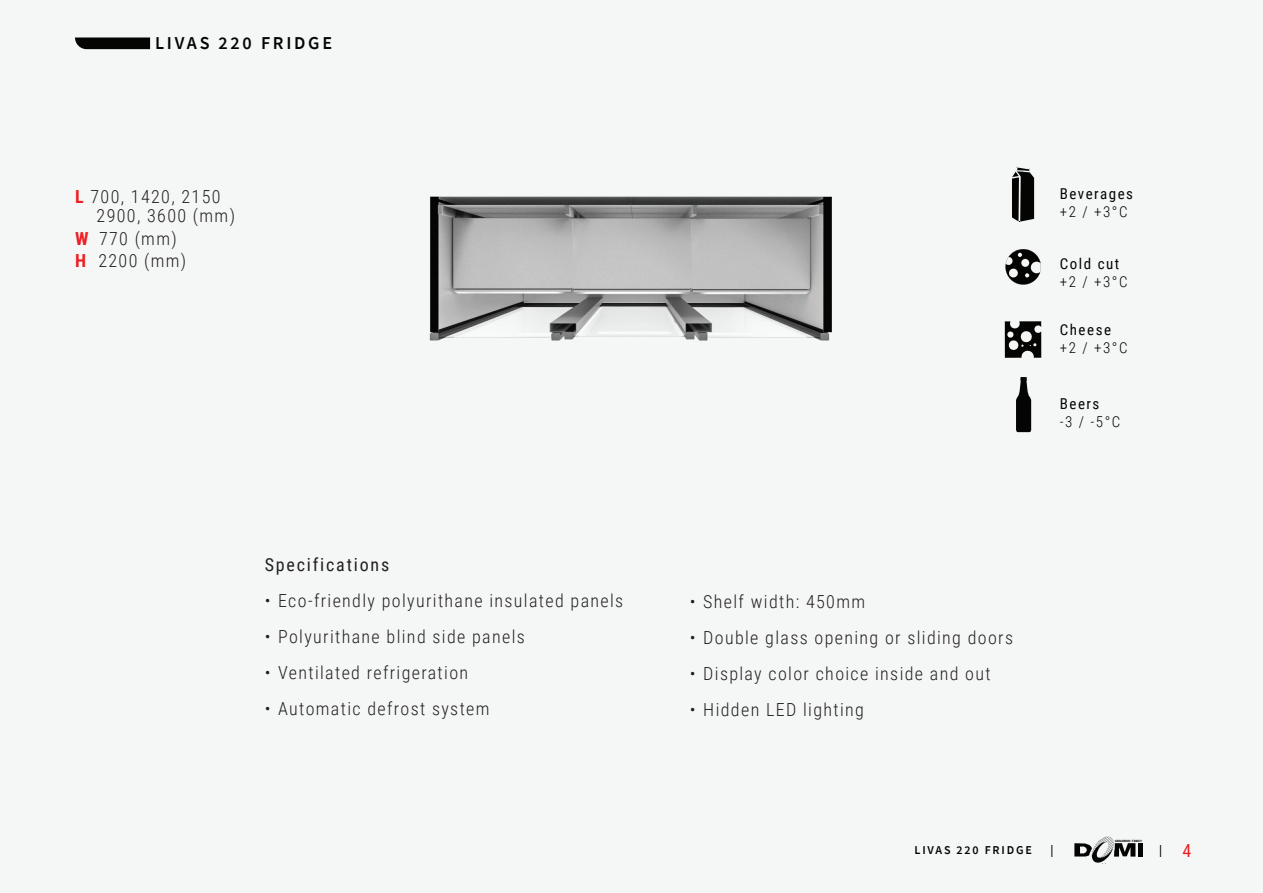
<style>
.page{position:relative;width:1263px;height:893px;background:#f5f7f7}
.page>*{position:absolute;margin:0;border:0;box-sizing:border-box;transform-origin:0 0}
.t1{font:600 18.15px "Source Sans Pro";letter-spacing:.15em;color:#040503}
.t2{font:300 18px/19.5px "Roboto Condensed";letter-spacing:.075em;color:#231f20}
.t3{font:18px "Roboto Condensed";letter-spacing:.1em;color:#231f20}
.t4{font:18px "Roboto Condensed";color:#ee1f23}
.t5{font:300 15px "Roboto Condensed";color:#040503}
.t6{font:15px "Roboto Condensed";letter-spacing:.1em;color:#040503}
.t7{font:600 12px "Source Sans Pro";letter-spacing:.15em;color:#040503}
.t8{font:italic 700 3.15px "Britannic";color:#040503}
.s1{font-weight:700;color:#ee1f23}
</style>
<div class="page">
<svg style="left:75px;top:37px;width:75px;height:12px"></svg>
<div style="left:1138px;top:843px;width:5px;height:14px;background:#040503"></div>
<svg style="left:1074px;top:836px;width:61px;height:28px"></svg>
<img style="left:429px;top:196px;width:403px;height:145px">
<svg style="left:1005px;top:249px;width:36px;height:36px"></svg>
<svg style="left:1005px;top:321px;width:36px;height:37px"></svg>
<svg style="left:1016px;top:377px;width:15px;height:55px"></svg>
<svg style="left:1012px;top:167px;width:22px;height:55px"></svg>
<p class="t1" style="left:155px;top:31px;width:178px">LIVAS 220 FRIDGE</p>
<p class="t2" style="left:97px;top:186px;width:140px;text-indent:-22px"><span class="s1">L</span> 700, 1420, 2150<br>2900, 3600 (mm)</p>
<p class="t2" style="left:75px;top:226px;width:113px;line-height:22.5px"><span class="s1">W</span> 770 (mm)<br><span class="s1">H</span> 2200 (mm)</p>
<p class="t3" style="left:265px;top:551px;width:126px">Specifications</p>
<p class="t2" style="left:265px;top:590px;width:360px">• Eco-friendly polyurithane insulated panels</p>
<p class="t2" style="left:265px;top:626px;width:262px">• Polyurithane blind side panels</p>
<p class="t2" style="left:265px;top:662px;width:205px">• Ventilated refrigeration</p>
<p class="t2" style="left:265px;top:698px;width:226px">• Automatic defrost system</p>
<p class="t6" style="left:1060px;top:183px;width:75px">Beverages</p>
<p class="t5" style="left:1060px;top:201px;width:69px">+2 / +3°C</p>
<p class="t6" style="left:1060px;top:254px;width:61px">Cold cut</p>
<p class="t5" style="left:1060px;top:272px;width:69px">+2 / +3°C</p>
<p class="t6" style="left:1060px;top:319px;width:53px">Cheese</p>
<p class="t5" style="left:1060px;top:337px;width:69px">+2 / +3°C</p>
<p class="t6" style="left:1060px;top:393px;width:41px">Beers</p>
<p class="t5" style="left:1060px;top:411px;width:62px">-3 / -5°C</p>
<p class="t2" style="left:690px;top:591px;width:177px">• Shelf width: 450mm</p>
<p class="t2" style="left:690px;top:627px;width:325px">• Double glass opening or sliding doors</p>
<p class="t2" style="left:690px;top:663px;width:302px">• Display color choice inside and out</p>
<p class="t2" style="left:690px;top:699px;width:176px">• Hidden LED lighting</p>
<p class="t8" style="left:1115px;top:839px;width:29px">GRIGORIOU FAMILY</p>
<p class="t7" style="left:914px;top:843px;width:119px">LIVAS 220 FRIDGE</p>
<p class="t7" style="left:1050px;top:843px;width:5px">|</p>
<p class="t7" style="left:1159px;top:843px;width:5px">|</p>
<p class="t4" style="left:1182px;top:838px;width:10px">4</p>
</div>
